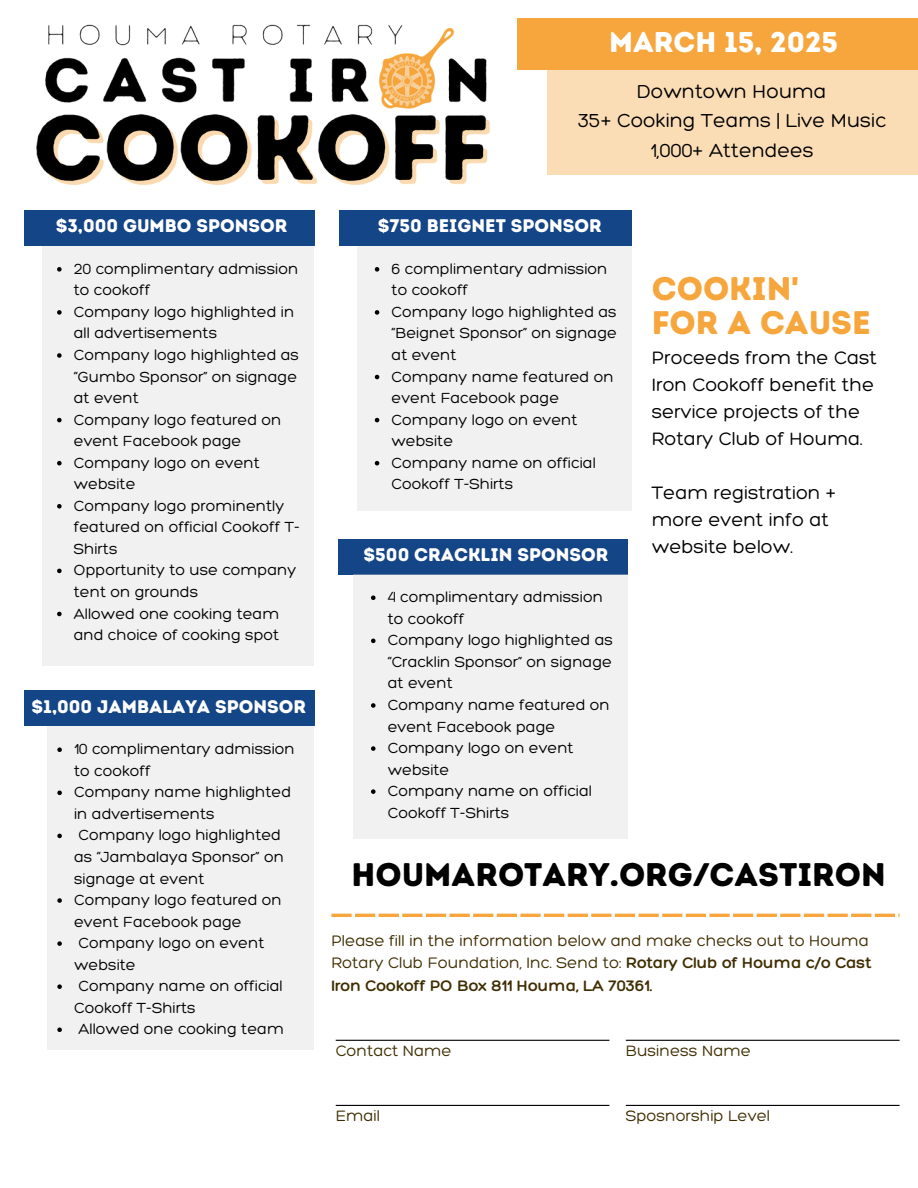
<style>
.page{position:relative;width:918px;height:1188px;background:#fff}
.page>*{position:absolute;margin:0;border:0;box-sizing:border-box;transform-origin:0 0}
.t1{font:32.7px "Intro Rust Base";color:#000}
.t2{font:32.7px "Intro Rust Base";color:#f6a63c}
.t3{font:28.65px "Intro Rust Base";color:#fff}
.t4{font:300 20.4px/29.5px "Hero";color:#000;text-align:center}
.t5{font:300 19.5px/27px "Hero";color:#000}
.t6{font:18.3px "Intro Rust Base";color:#fff}
.t7{font:300 16.5px/22.5px "Hero";color:#402e02}
.t8{font:300 16.35px "Hero";color:#402e02}
.t9{font:300 15.9px/21.6px "Hero";color:#000}
.s1{font-style:inherit}
</style>
<div class="page">
<div style="left:518px;top:18px;width:400px;height:52px;background:#f6a63c"></div>
<div style="left:357px;top:246px;width:275px;height:264px;background:#f2f1f1"></div>
<div style="left:24px;top:690px;width:290px;height:36px;background:#144586"></div>
<div style="left:47px;top:726px;width:267px;height:324px;background:#f2f1f1"></div>
<div style="left:339px;top:210px;width:292px;height:36px;background:#144586"></div>
<div style="left:339px;top:539px;width:289px;height:36px;background:#144586"></div>
<div style="left:353px;top:574px;width:275px;height:265px;background:#f2f1f1"></div>
<div style="left:548px;top:70px;width:370px;height:105px;background:#fbddb5"></div>
<div style="left:24px;top:210px;width:290px;height:36px;background:#144586"></div>
<div style="left:42px;top:246px;width:271px;height:420px;background:#f2f1f1"></div>
<hr style="left:336px;top:1040px;width:273px;height:1px;background:#000">
<hr style="left:626px;top:1040px;width:274px;height:1px;background:#000">
<hr style="left:336px;top:1105px;width:273px;height:1px;background:#000">
<hr style="left:626px;top:1105px;width:274px;height:1px;background:#000">
<hr style="left:331px;top:914px;width:21px;height:3px;background:#f6a63c">
<hr style="left:355px;top:914px;width:20px;height:3px;background:#f6a63c">
<hr style="left:379px;top:914px;width:20px;height:3px;background:#f6a63c">
<hr style="left:402px;top:914px;width:21px;height:3px;background:#f6a63c">
<hr style="left:426px;top:914px;width:20px;height:3px;background:#f6a63c">
<hr style="left:450px;top:914px;width:20px;height:3px;background:#f6a63c">
<hr style="left:473px;top:914px;width:20px;height:3px;background:#f6a63c">
<hr style="left:497px;top:914px;width:20px;height:3px;background:#f6a63c">
<hr style="left:520px;top:914px;width:21px;height:3px;background:#f6a63c">
<hr style="left:544px;top:914px;width:20px;height:3px;background:#f6a63c">
<hr style="left:568px;top:914px;width:20px;height:3px;background:#f6a63c">
<hr style="left:591px;top:914px;width:21px;height:3px;background:#f6a63c">
<hr style="left:615px;top:914px;width:20px;height:3px;background:#f6a63c">
<hr style="left:639px;top:914px;width:20px;height:3px;background:#f6a63c">
<hr style="left:662px;top:914px;width:20px;height:3px;background:#f6a63c">
<hr style="left:686px;top:914px;width:20px;height:3px;background:#f6a63c">
<hr style="left:709px;top:914px;width:21px;height:3px;background:#f6a63c">
<hr style="left:733px;top:914px;width:20px;height:3px;background:#f6a63c">
<hr style="left:757px;top:914px;width:20px;height:3px;background:#f6a63c">
<hr style="left:780px;top:914px;width:21px;height:3px;background:#f6a63c">
<hr style="left:804px;top:914px;width:20px;height:3px;background:#f6a63c">
<hr style="left:828px;top:914px;width:20px;height:3px;background:#f6a63c">
<hr style="left:851px;top:914px;width:20px;height:3px;background:#f6a63c">
<hr style="left:875px;top:914px;width:20px;height:3px;background:#f6a63c">
<img style="left:36px;top:24px;width:454px;height:198px">
<svg style="left:375px;top:267px;width:4px;height:5px"></svg>
<svg style="left:375px;top:310px;width:4px;height:5px"></svg>
<svg style="left:375px;top:375px;width:4px;height:4px"></svg>
<svg style="left:375px;top:418px;width:4px;height:4px"></svg>
<svg style="left:375px;top:461px;width:4px;height:4px"></svg>
<svg style="left:57px;top:747px;width:5px;height:5px"></svg>
<svg style="left:57px;top:791px;width:5px;height:4px"></svg>
<svg style="left:57px;top:834px;width:5px;height:4px"></svg>
<svg style="left:57px;top:898px;width:5px;height:5px"></svg>
<svg style="left:57px;top:941px;width:5px;height:5px"></svg>
<svg style="left:57px;top:984px;width:5px;height:5px"></svg>
<svg style="left:57px;top:1028px;width:5px;height:4px"></svg>
<svg style="left:371px;top:596px;width:5px;height:4px"></svg>
<svg style="left:371px;top:639px;width:5px;height:4px"></svg>
<svg style="left:371px;top:703px;width:5px;height:5px"></svg>
<svg style="left:371px;top:746px;width:5px;height:5px"></svg>
<svg style="left:371px;top:789px;width:5px;height:5px"></svg>
<svg style="left:57px;top:267px;width:5px;height:5px"></svg>
<svg style="left:57px;top:310px;width:5px;height:5px"></svg>
<svg style="left:57px;top:353px;width:5px;height:5px"></svg>
<svg style="left:57px;top:418px;width:5px;height:4px"></svg>
<svg style="left:57px;top:461px;width:5px;height:4px"></svg>
<svg style="left:57px;top:504px;width:5px;height:5px"></svg>
<svg style="left:57px;top:569px;width:5px;height:4px"></svg>
<svg style="left:57px;top:612px;width:5px;height:4px"></svg>
<p class="t6" style="left:56px;top:215px;width:233px">$3,000 GUMBO SPONSOR</p>
<p class="t9" style="left:74px;top:257px;width:226px">20 complimentary admission to cookoff</p>
<p class="t9" style="left:74px;top:301px;width:222px">Company logo highlighted in all advertisements</p>
<p class="t9" style="left:74px;top:344px;width:227px;text-align:justify">Company logo highlighted as “Gumbo Sponsor” on signage at event</p>
<p class="t9" style="left:74px;top:408px;width:209px">Company logo featured on event Facebook page</p>
<h4 class="t9" style="left:74px;top:451px;width:187px">Company logo on event website</h4>
<p class="t9" style="left:74px;top:494px;width:228px">Company logo prominently featured on official Cookoff T-<br>Shirts</p>
<p class="t9" style="left:74px;top:559px;width:224px">Opportunity to use company tent on grounds</p>
<p class="t9" style="left:74px;top:602px;width:207px">Allowed one cooking team and choice of cooking spot</p>
<p class="t6" style="left:32px;top:695px;width:276px">$1,000 JAMBALAYA SPONSOR</p>
<p class="t9" style="left:74px;top:738px;width:222px">10 complimentary admission to cookoff</p>
<p class="t9" style="left:74px;top:781px;width:219px">Company name highlighted in advertisements</p>
<p class="t9" style="left:74px;top:824px;width:211px">Company logo highlighted as “Jambalaya Sponsor” on signage at event</p>
<p class="t9" style="left:74px;top:889px;width:209px">Company logo featured on event Facebook page</p>
<p class="t9" style="left:74px;top:932px;width:192px">Company logo on event website</p>
<p class="t9" style="left:74px;top:975px;width:210px">Company name on official<br>Cookoff T-Shirts</p>
<h4 class="t9" style="left:78px;top:1018px;width:207px">Allowed one cooking team</h4>
<p class="t3" style="left:609px;top:25px;width:231px">MARCH 15, 2025</p>
<p class="t4" style="left:578px;top:76px;width:310px">Downtown Houma<br>35+ Cooking Teams | Live Music</p>
<h1 class="t4" style="left:650px;top:135px;width:165px">1,000+ Attendees</h1>
<p class="t6" style="left:378px;top:215px;width:225px">$750 BEIGNET SPONSOR</p>
<h2 class="t9" style="left:392px;top:257px;width:217px">6 complimentary admission to cookoff</h2>
<h3 class="t9" style="left:392px;top:301px;width:227px;text-align:justify">Company logo highlighted as “Beignet Sponsor” on signage at event</h3>
<p class="t9" style="left:392px;top:365px;width:224px">Company name featured on event Facebook page</p>
<h4 class="t9" style="left:392px;top:408px;width:187px">Company logo on event website</h4>
<h4 class="t9" style="left:392px;top:451px;width:206px">Company name on official<br>Cookoff T-Shirts</h4>
<p class="t6" style="left:364px;top:543px;width:246px">$500 CRACKLIN SPONSOR</p>
<p class="t9" style="left:388px;top:586px;width:217px">4 complimentary admission to cookoff</p>
<p class="t9" style="left:388px;top:629px;width:227px;text-align:justify">Company logo highlighted as “Cracklin Sponsor” on signage at event</p>
<p class="t9" style="left:388px;top:694px;width:224px">Company name featured on event Facebook page</p>
<p class="t9" style="left:388px;top:737px;width:187px">Company logo on event website</p>
<p class="t9" style="left:388px;top:780px;width:206px">Company name on official<br>Cookoff T-Shirts</p>
<h5 class="t2" style="left:652px;top:269px;width:149px">COOKIN'</h5>
<p class="t2" style="left:652px;top:303px;width:221px">FOR A CAUSE</p>
<p class="t5" style="left:652px;top:343px;width:227px">Proceeds from the Cast<br>Iron Cookoff benefit the service projects of the<br>Rotary Club of Houma.</p>
<p class="t5" style="left:652px;top:478px;width:186px">Team registration + more event info at website below.</p>
<p class="t1" style="left:351px;top:855px;width:536px">HOUMAROTARY.ORG/CASTIRON</p>
<p class="t7" style="left:331px;top:929px;width:542px">Please fill in the information below and make checks out to Houma<br>Rotary Club Foundation, Inc. Send to: <span class="s1">Rotary Club of Houma c/o Cast<br>Iron Cookoff PO Box 811 Houma, LA 70361.</span></p>
<p class="t8" style="left:336px;top:1040px;width:117px">Contact Name</p>
<h3 class="t8" style="left:626px;top:1040px;width:127px">Business Name</h3>
<p class="t8" style="left:336px;top:1105px;width:46px">Email</p>
<p class="t8" style="left:626px;top:1105px;width:146px">Sposnorship Level</p>
</div>
